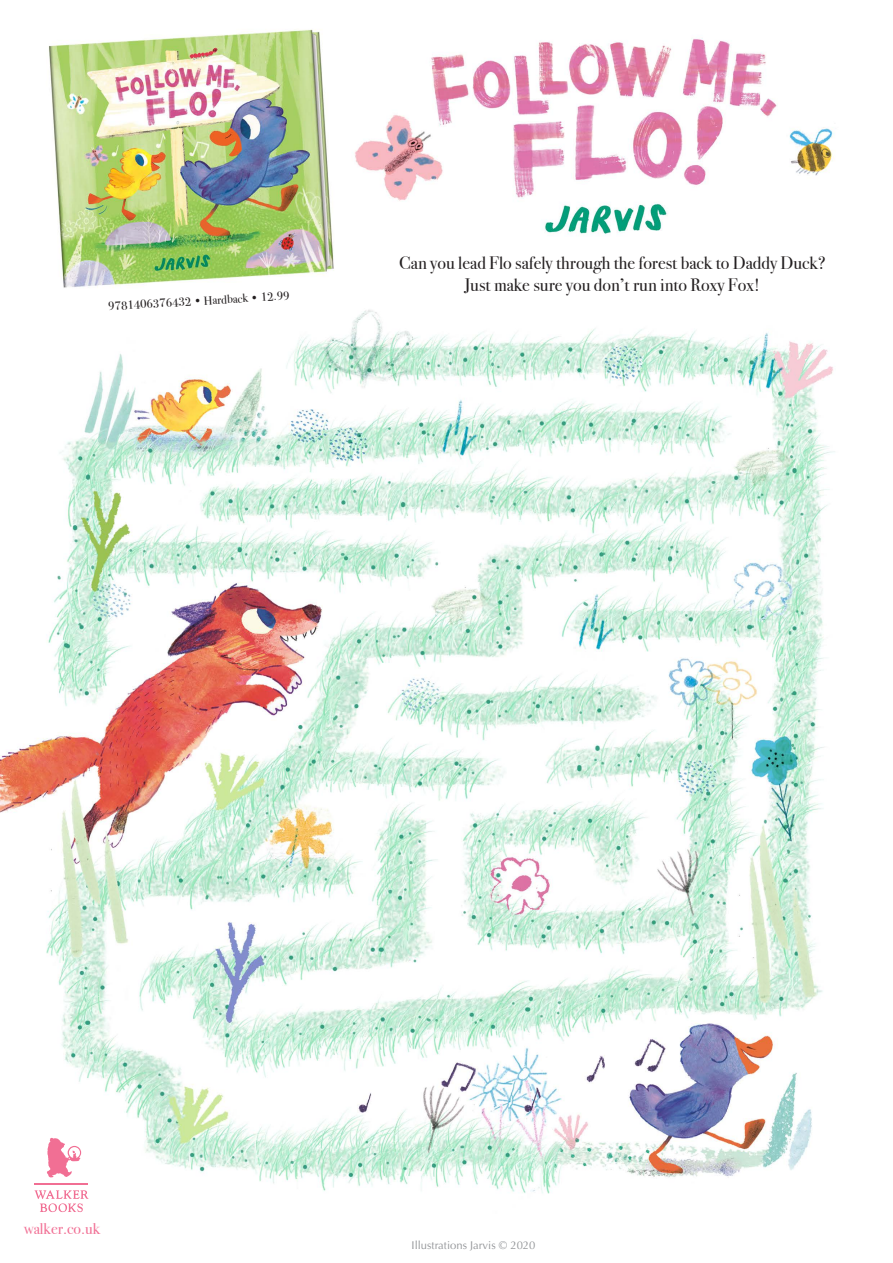
<style>
.page{position:relative;width:893px;height:1263px;background:#fff}
.page>*{position:absolute;margin:0;border:0;box-sizing:border-box;transform-origin:0 0}
.t1{font:18px "Bodoni Svty Two ITCTT";color:#231f20}
.t2{font:15.75px "Bodoni Svty Two ITCTT";color:#f16f94}
.t3{font:12px "Bodoni Svty Two ITCTT";color:#231f20}
.t4{font:11.25px "Optima";color:#939598}
</style>
<div class="page">
<img style="left:0;top:29px;width:835px;height:1184px">
<svg style="left:47px;top:1138px;width:34px;height:40px"></svg>
<hr style="left:34px;top:1183px;width:54px;height:1px;background:#f16f94">
<svg style="left:34px;top:1190px;width:55px;height:22px"></svg>
<p class="t3" style="left:108px;top:297px;width:183px;rotate:-4deg">9781406376432 • Hardback • 12.99</p>
<p class="t1" style="left:399px;top:248px;width:428px">Can you lead Flo safely through the forest back to Daddy Duck?</p>
<p class="t1" style="left:464px;top:270px;width:297px">Just make sure you don’t run into Roxy Fox!</p>
<p class="t2" style="left:24px;top:1215px;width:78px">walker.co.uk</p>
<p class="t4" style="left:412px;top:1239px;width:125px">Illustrations Jarvis © 2020</p>
</div>
